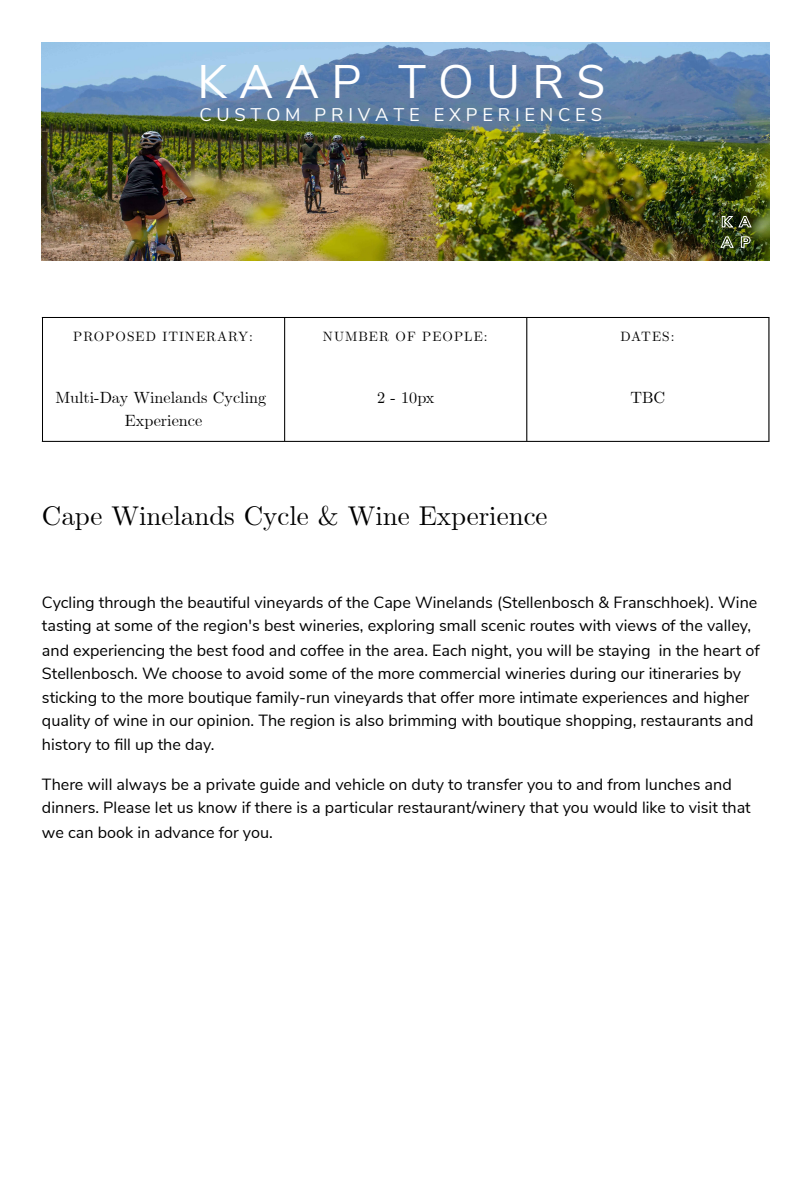
<style>
.page{position:relative;width:810px;height:1181px;background:#fff}
.page>*{position:absolute;margin:0;border:0;box-sizing:border-box;transform-origin:0 0}
.t1{font:46.95px "Nunito Sans";letter-spacing:.26em;color:#fff}
.t2{font:27px "CMU Serif";color:#000}
.t3{font:18.3px "Nunito Sans";letter-spacing:.26em;color:#fff}
.t4{font:16.2px/23.5px "Nunito Sans";color:#000}
.t5{font:16.2px/23.2px "CMU Serif";color:#000;text-align:center}
.t6{font:13.5px "CMU Serif";letter-spacing:.075em;color:#000}
</style>
<div class="page">
<img style="left:42px;top:42px;width:728px;height:218px">
<svg style="left:722px;top:216px;width:30px;height:12px"></svg>
<svg style="left:720px;top:236px;width:31px;height:12px"></svg>
<hr style="left:42px;top:318px;width:1px;height:123px;background:#000">
<hr style="left:284px;top:318px;width:1px;height:123px;background:#000">
<hr style="left:526px;top:318px;width:1px;height:123px;background:#000">
<hr style="left:768px;top:318px;width:1px;height:123px;background:#000">
<hr style="left:42px;top:317px;width:727px;height:1px;background:#000">
<hr style="left:42px;top:441px;width:727px;height:1px;background:#000">
<p class="t1" style="left:197px;top:50px;width:410px">KAAP TOURS</p>
<p class="t3" style="left:199px;top:102px;width:404px">CUSTOM PRIVATE EXPERIENCES</p>
<p class="t6" style="left:73px;top:328px;width:181px">PROPOSED ITINERARY:</p>
<p class="t6" style="left:323px;top:328px;width:166px">NUMBER OF PEOPLE:</p>
<p class="t6" style="left:620px;top:328px;width:55px">DATES:</p>
<p class="t5" style="left:55px;top:387px;width:212px">Multi-Day Winelands Cycling<br>Experience</p>
<p class="t5" style="left:377px;top:387px;width:59px">2 - 10px</p>
<p class="t5" style="left:631px;top:387px;width:36px">TBC</p>
<p class="t2" style="left:42px;top:500px;width:507px">Cape Winelands Cycle &amp; Wine Experience</p>
<p class="t4" style="left:42px;top:591px;width:719px">Cycling through the beautiful vineyards of the Cape Winelands (Stellenbosch &amp; Franschhoek). Wine tasting at some of the region's best wineries, exploring small scenic routes with views of the valley, and experiencing the best food and coffee in the area. Each night, you will be staying in the heart of Stellenbosch. We choose to avoid some of the more commercial wineries during our itineraries by sticking to the more boutique family-run vineyards that offer more intimate experiences and higher quality of wine in our opinion. The region is also brimming with boutique shopping, restaurants and history to fill up the day.</p>
<p class="t4" style="left:42px;top:773px;width:710px">There will always be a private guide and vehicle on duty to transfer you to and from lunches and dinners. Please let us know if there is a particular restaurant/winery that you would like to visit that we can book in advance for you.</p>
</div>
